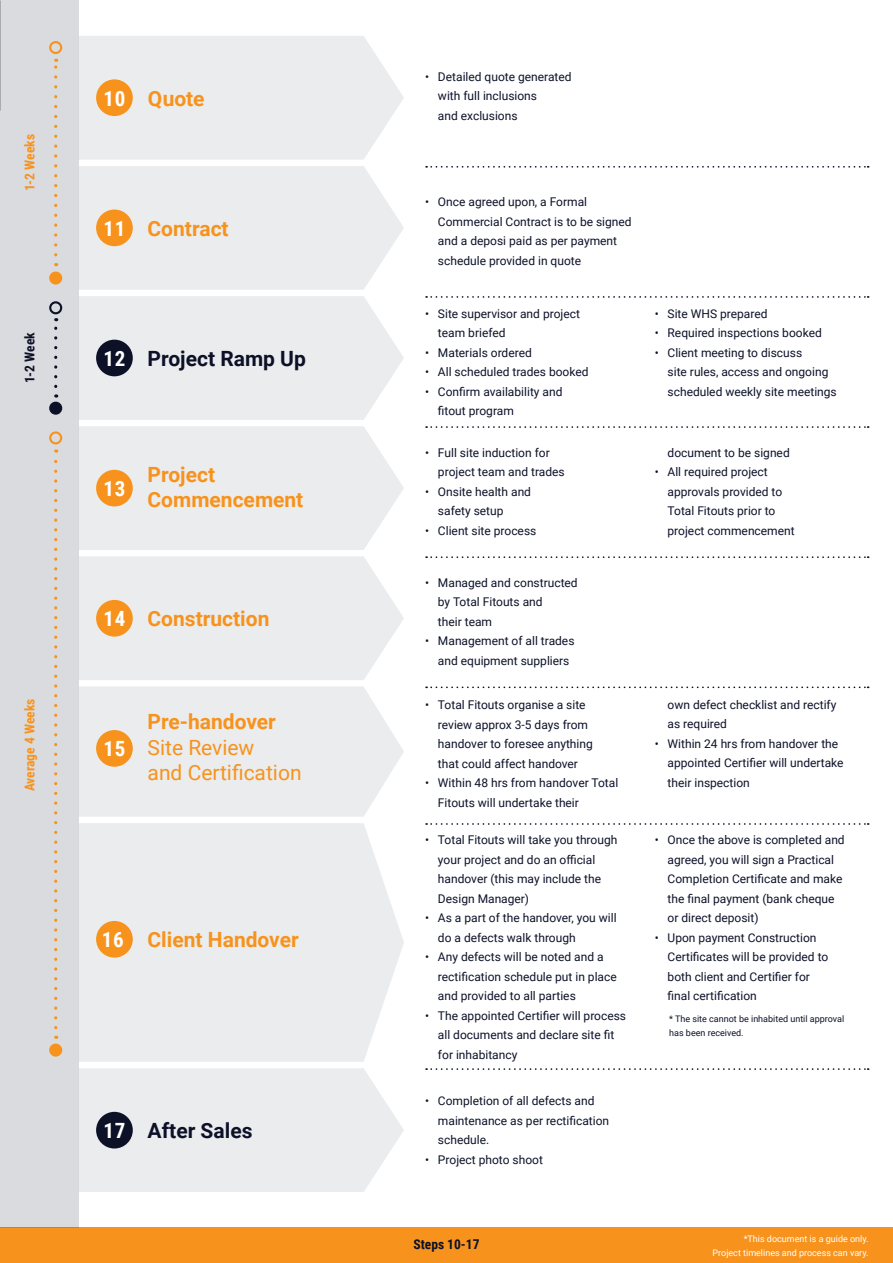
<style>
.page{position:relative;width:893px;height:1263px;background:#fff}
.page>*{position:absolute;margin:0;border:0;box-sizing:border-box;transform-origin:0 0}
.Paragraph{font:700 21px "Roboto";color:#f7931d}
.Paragraph-2{font:21px/25.2px "Roboto";color:#f7931d}
.Paragraph-3{font:700 21px "Roboto";color:#0c1128}
.Paragraph-4{font:700 21px "Roboto Condensed";letter-spacing:.035em;color:#fff}
.Paragraph-5{font:700 13.5px "Roboto Condensed";color:#f7931d}
.Paragraph-6{font:700 13.5px "Roboto Condensed";color:#0c1128}
.t1{font:12px/19.5px "Roboto";color:#0c1128}
.Paragraph-7{font:9px "Roboto";color:#fff}
.t2{font:9px/13.5px "Roboto";color:#0c1128}
</style>
<div class="page">
<div style="left:79px;top:296px;width:325px;height:124px;background:#ebecee"></div>
<div style="left:79px;top:1068px;width:325px;height:124px;background:#ebecee"></div>
<div style="left:79px;top:687px;width:325px;height:130px;background:#ebecee"></div>
<div style="left:79px;top:556px;width:325px;height:124px;background:#ebecee"></div>
<div style="left:79px;top:426px;width:325px;height:124px;background:#ebecee"></div>
<div style="left:79px;top:36px;width:325px;height:124px;background:#ebecee"></div>
<div style="left:79px;top:823px;width:325px;height:239px;background:#ebecee"></div>
<div style="left:79px;top:166px;width:325px;height:124px;background:#ebecee"></div>
<div style="left:96px;top:209px;width:37px;height:37px;background:#f7931d;border-radius:50%"></div>
<div style="left:96px;top:730px;width:37px;height:37px;background:#f7931d;border-radius:50%"></div>
<div style="left:96px;top:921px;width:37px;height:37px;background:#f7931d;border-radius:50%"></div>
<div style="left:96px;top:1112px;width:37px;height:36px;background:#0c1128;border-radius:50%"></div>
<div style="left:96px;top:340px;width:37px;height:36px;background:#0c1128;border-radius:50%"></div>
<div style="left:96px;top:470px;width:37px;height:36px;background:#f7931d;border-radius:50%"></div>
<div style="left:96px;top:600px;width:37px;height:37px;background:#f7931d;border-radius:50%"></div>
<div style="left:96px;top:79px;width:37px;height:37px;background:#f7931d;border-radius:50%"></div>
<div style="left:0;top:1228px;width:893px;height:35px;background:#f7931d"></div>
<svg style="left:426px;top:166px;width:443px;height:2px"></svg>
<svg style="left:426px;top:296px;width:443px;height:2px"></svg>
<svg style="left:426px;top:426px;width:443px;height:2px"></svg>
<svg style="left:426px;top:556px;width:443px;height:2px"></svg>
<svg style="left:426px;top:686px;width:443px;height:2px"></svg>
<svg style="left:426px;top:823px;width:443px;height:2px"></svg>
<svg style="left:426px;top:1068px;width:443px;height:2px"></svg>
<div style="left:0;top:0;width:79px;height:1228px;background:#dadbde"></div>
<svg style="left:54px;top:59px;width:3px;height:196px"></svg>
<div style="left:50px;top:273px;width:11px;height:10px;background:#f7931d;border-radius:50%"></div>
<div style="left:49px;top:271px;width:13px;height:14px;border:2px solid #f7931d;border-radius:50%"></div>
<div style="left:49px;top:41px;width:13px;height:13px;border:2px solid #f7931d;border-radius:50%"></div>
<svg style="left:54px;top:449px;width:3px;height:579px"></svg>
<div style="left:50px;top:1045px;width:11px;height:10px;background:#f7931d;border-radius:50%"></div>
<div style="left:49px;top:1043px;width:13px;height:13px;border:2px solid #f7931d;border-radius:50%"></div>
<div style="left:49px;top:431px;width:13px;height:13px;border:2px solid #f7931d;border-radius:50%"></div>
<svg style="left:54px;top:318px;width:3px;height:68px"></svg>
<div style="left:50px;top:403px;width:11px;height:11px;background:#0c1128;border-radius:50%"></div>
<div style="left:49px;top:402px;width:13px;height:13px;border:2px solid #0c1128;border-radius:50%"></div>
<div style="left:49px;top:301px;width:13px;height:13px;border:2px solid #0c1128;border-radius:50%"></div>
<p class="Paragraph-5" style="left:20px;top:191px;width:59px;rotate:-90deg">1-2 Weeks</p>
<p class="Paragraph-6" style="left:20px;top:383px;width:52px;rotate:-90deg">1-2 Week</p>
<p class="Paragraph-5" style="left:20px;top:791px;width:94px;rotate:-90deg">Average 4 Weeks</p>
<p class="Paragraph-4" style="left:103px;top:83px;width:23px">10</p>
<p class="Paragraph" style="left:148px;top:83px;width:58px">Quote</p>
<p class="Paragraph-4" style="left:103px;top:214px;width:23px">11</p>
<p class="Paragraph" style="left:148px;top:214px;width:83px">Contract</p>
<p class="Paragraph-4" style="left:103px;top:344px;width:23px">12</p>
<p class="Paragraph-3" style="left:148px;top:344px;width:160px">Project Ramp Up</p>
<p class="Paragraph-4" style="left:103px;top:474px;width:23px">13</p>
<p class="Paragraph" style="left:148px;top:460px;width:69px">Project</p>
<p class="Paragraph" style="left:148px;top:485px;width:157px">Commencement</p>
<p class="Paragraph-4" style="left:103px;top:604px;width:23px">14</p>
<p class="Paragraph" style="left:148px;top:604px;width:123px">Construction</p>
<p class="Paragraph-4" style="left:103px;top:734px;width:23px">15</p>
<p class="Paragraph" style="left:148px;top:707px;width:130px">Pre-handover</p>
<p class="Paragraph-2" style="left:148px;top:734px;width:156px">Site Review<br>and Certification</p>
<p class="Paragraph-4" style="left:102px;top:925px;width:23px">16</p>
<p class="Paragraph" style="left:148px;top:925px;width:153px">Client Handover</p>
<p class="Paragraph-4" style="left:103px;top:1116px;width:23px">17</p>
<p class="Paragraph-3" style="left:148px;top:1116px;width:106px">After Sales</p>
<p class="t1" style="left:438px;top:66px;width:135px;text-indent:-13px">• Detailed quote generated with full inclusions<br>and exclusions</p>
<p class="t1" style="left:438px;top:192px;width:195px;text-indent:-13px">• Once agreed upon, a Formal<br>Commercial Contract is to be signed and a deposi paid as per payment schedule provided in quote</p>
<p class="t1" style="left:438px;top:303px;width:143px;text-indent:-13px">• Site supervisor and project team briefed</p>
<p class="t1" style="left:425px;top:342px;width:108px">• Materials ordered</p>
<p class="t1" style="left:425px;top:362px;width:165px">• All scheduled trades booked</p>
<p class="t1" style="left:438px;top:381px;width:126px;text-indent:-13px">• Confirm availability and fitout program</p>
<p class="t1" style="left:438px;top:442px;width:128px;text-indent:-13px">• Full site induction for project team and trades</p>
<p class="t1" style="left:438px;top:481px;width:95px;text-indent:-13px">• Onsite health and safety setup</p>
<p class="t1" style="left:425px;top:520px;width:113px">• Client site process</p>
<p class="t1" style="left:438px;top:572px;width:141px;text-indent:-13px">• Managed and constructed by Total Fitouts and<br>their team</p>
<p class="t1" style="left:438px;top:631px;width:138px;text-indent:-13px">• Management of all trades and equipment suppliers</p>
<p class="t1" style="left:438px;top:695px;width:156px;text-indent:-13px">• Total Fitouts organise a site review approx 3-5 days from handover to foresee anything that could affect handover</p>
<p class="t1" style="left:438px;top:773px;width:182px;text-indent:-13px">• Within 48 hrs from handover Total<br>Fitouts will undertake their</p>
<p class="t1" style="left:438px;top:830px;width:181px;text-indent:-13px">• Total Fitouts will take you through your project and do an official handover (this may include the<br>Design Manager)</p>
<p class="t1" style="left:438px;top:908px;width:180px;text-indent:-13px">• As a part of the handover, you will do a defects walk through</p>
<p class="t1" style="left:438px;top:947px;width:180px;text-indent:-13px">• Any defects will be noted and a rectification schedule put in place and provided to all parties</p>
<p class="t1" style="left:438px;top:1005px;width:190px;text-indent:-13px">• The appointed Certifier will process all documents and declare site fit for inhabitancy</p>
<p class="t1" style="left:438px;top:1091px;width:173px;text-indent:-13px">• Completion of all defects and maintenance as per rectification schedule.</p>
<p class="t1" style="left:425px;top:1149px;width:119px">• Project photo shoot</p>
<p class="t1" style="left:655px;top:303px;width:114px">• Site WHS prepared</p>
<p class="t1" style="left:655px;top:323px;width:168px">• Required inspections booked</p>
<p class="t1" style="left:668px;top:342px;width:171px;text-indent:-13px">• Client meeting to discuss<br>site rules, access and ongoing scheduled weekly site meetings</p>
<p class="t1" style="left:668px;top:442px;width:124px">document to be signed</p>
<p class="t1" style="left:668px;top:462px;width:129px;text-indent:-13px">• All required project approvals provided to<br>Total Fitouts prior to project commencement</p>
<p class="t1" style="left:668px;top:694px;width:170px">own defect checklist and rectify as required</p>
<p class="t1" style="left:668px;top:733px;width:177px;text-indent:-13px">• Within 24 hrs from handover the appointed Certifier will undertake their inspection</p>
<p class="t1" style="left:668px;top:830px;width:179px;text-indent:-13px">• Once the above is completed and agreed, you will sign a Practical<br>Completion Certificate and make the final payment (bank cheque or direct deposit)</p>
<p class="t1" style="left:668px;top:927px;width:162px;text-indent:-13px">• Upon payment Construction<br>Certificates will be provided to both client and Certifier for final certification</p>
<p class="t2" style="left:669px;top:1012px;width:177px">* The site cannot be inhabited until approval has been received.</p>
<p class="Paragraph-6" style="left:413px;top:1235px;width:68px">Steps 10-17</p>
<p class="Paragraph-7" style="left:744px;top:1232px;width:126px">*This document is a guide only.</p>
<p class="Paragraph-7" style="left:713px;top:1246px;width:157px">Project timelines and process can vary.</p>
</div>
